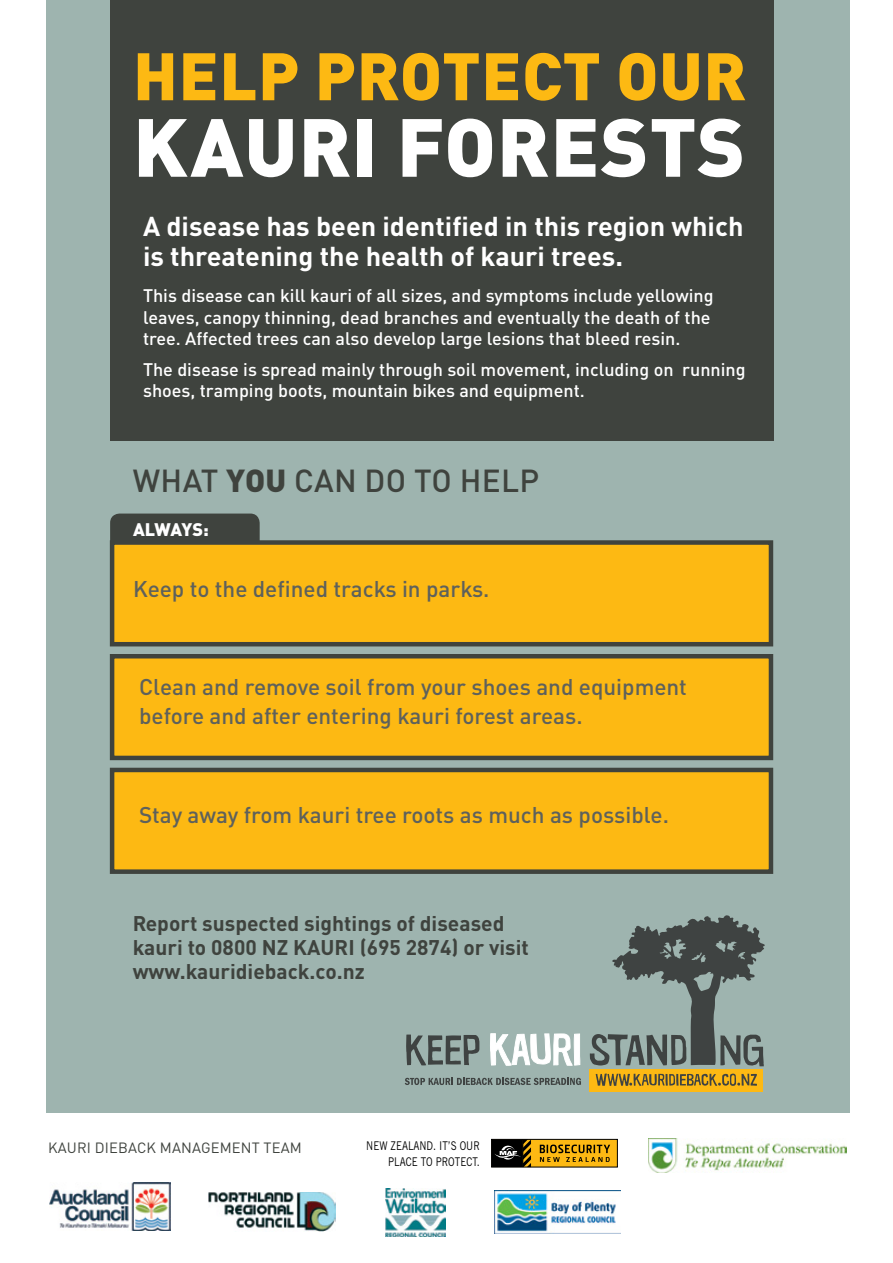
<style>
.page{position:relative;width:893px;height:1263px;background:#fff}
.page>*{position:absolute;margin:0;border:0;box-sizing:border-box;transform-origin:0 0}
.Big_heading_title{font:900 81px "DINOT";letter-spacing:.01em;color:#fff}
.Big_heading_title-2{font:900 66px "DINOT";letter-spacing:.01em;color:#fdb913}
.Heading_1{font:500 31.5px "DINOT";letter-spacing:.01em;color:#3f433e}
.Heading_1-2{font:700 27px/30px "DINOT";color:#fff}
.Heading_3{font:500 22.5px/28.5px "DINOT";color:#5e615c}
.Heading_2{font:700 21px/24px "DINOT";color:#3f433e}
.Heading_2-2{font:500 18px/21.6px "DINOT";color:#fff}
.body_text{font:900 18px "DINOT";letter-spacing:-.02em;color:#fff}
.body_text-2{font:14.7px "DINOT";letter-spacing:.01em;color:#3f433e}
.body_text-3{font:12px "Trade Gothic LT Std";color:#000;scale:.82 1}
.s1{font-weight:900}
</style>
<div class="page">
<div style="left:46px;top:0;width:803px;height:1112px;background:#9eb4af"></div>
<svg style="left:109px;top:540px;width:665px;height:107px;background:#eaae18"></svg>
<div style="left:110px;top:513px;width:150px;height:30px;background:#3f433e"></div>
<svg style="left:109px;top:654px;width:665px;height:107px;background:#e9ad18"></svg>
<svg style="left:109px;top:767px;width:665px;height:107px;background:#e9ad18"></svg>
<div style="left:110px;top:0;width:663px;height:440px;background:#3f433e"></div>
<div style="left:590px;top:1069px;width:173px;height:22px;background:#fdb913"></div>
<svg style="left:596px;top:1073px;width:161px;height:13px"></svg>
<svg style="left:405px;top:1033px;width:176px;height:52px"></svg>
<svg style="left:590px;top:915px;width:175px;height:151px"></svg>
<img style="left:49px;top:1182px;width:121px;height:48px">
<img style="left:208px;top:1192px;width:128px;height:39px">
<img style="left:386px;top:1188px;width:59px;height:48px">
<img style="left:495px;top:1191px;width:125px;height:42px">
<img style="left:649px;top:1138px;width:197px;height:34px">
<div style="left:492px;top:1139px;width:125px;height:28px;background:#fdb913"></div>
<div style="left:491px;top:1139px;width:127px;height:28px;border:1px solid #000"></div>
<svg style="left:540px;top:1144px;width:70px;height:18px"></svg>
<svg style="left:492px;top:1139px;width:39px;height:28px"></svg>
<p class="Big_heading_title-2" style="left:133px;top:32px;width:615px">HELP PROTECT OUR</p>
<p class="Big_heading_title" style="left:133px;top:93px;width:614px">KAURI FORESTS</p>
<p class="Heading_1-2" style="left:143px;top:210px;width:602px">A disease has been identified in this region which is threatening the health of kauri trees.</p>
<p class="Heading_2-2" style="left:143px;top:284px;width:572px">This disease can kill kauri of all sizes, and symptoms include yellowing leaves, canopy thinning, dead branches and eventually the death of the tree. Affected trees can also develop large lesions that bleed resin.</p>
<p class="Heading_2-2" style="left:143px;top:358px;width:604px">The disease is spread mainly through soil movement, including on running shoes, tramping boots, mountain bikes and equipment.</p>
<p class="Heading_1" style="left:133px;top:460px;width:408px">WHAT <span class="s1">YOU</span> CAN DO TO HELP</p>
<p class="body_text" style="left:133px;top:518px;width:77px">ALWAYS:</p>
<p class="Heading_3" style="left:133px;top:574px;width:358px">Keep to the defined tracks in parks.</p>
<p class="Heading_3" style="left:139px;top:672px;width:549px">Clean and remove soil from your shoes and equipment before and after entering kauri forest areas.</p>
<p class="Heading_3" style="left:139px;top:800px;width:531px">Stay away from kauri tree roots as much as possible.</p>
<p class="Heading_2" style="left:133px;top:911px;width:398px">Report suspected sightings of diseased kauri to 0800 NZ KAURI (695 2874) or visit www.kauridieback.co.nz</p>
<p class="body_text-2" style="left:48px;top:1138px;width:255px">KAURI DIEBACK MANAGEMENT TEAM</p>
<p class="body_text-3" style="left:366px;top:1139px;width:140px">NEW ZEALAND. IT’S OUR</p>
<p class="body_text-3" style="left:388px;top:1155px;width:113px">PLACE TO PROTECT.</p>
</div>
